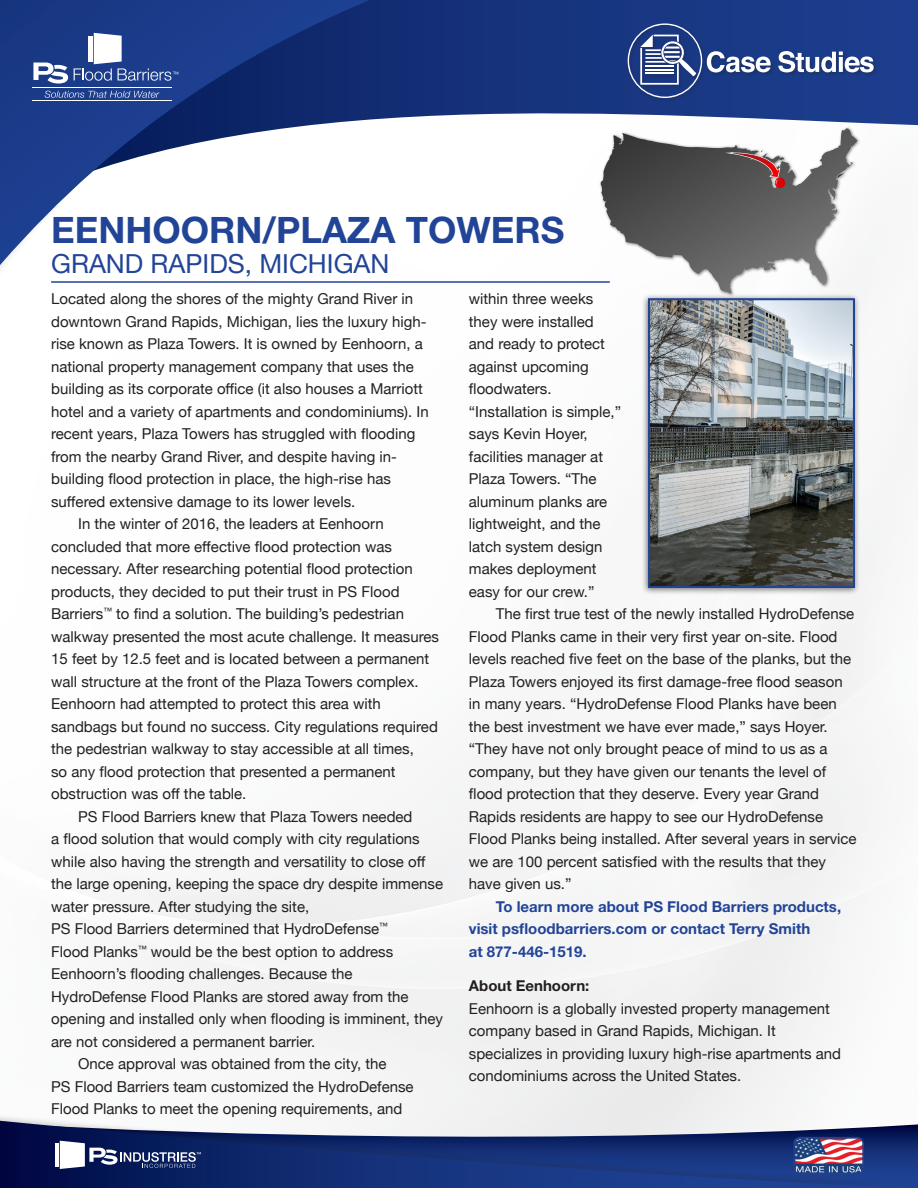
<style>
.page{position:relative;width:918px;height:1188px;background:#fff}
.page>*{position:absolute;margin:0;border:0;box-sizing:border-box;transform-origin:0 0}
.t1{font:700 36.45px "Helvetica Neue";color:#224497}
.t2{font:26.25px "Helvetica Neue";color:#224497}
.t3{font:15px/22.5px "Helvetica Neue";color:#231f20}
.t4{font:700 15px/22.5px "Helvetica Neue";color:#224497}
.t5{font:700 15px "Helvetica Neue";color:#231f20}
</style>
<div class="page">
<svg style="left:660px;top:0;width:258px;height:210px"></svg>
<img style="left:0;top:0;width:660px;height:733px">
<svg style="left:0;top:0;width:370px;height:265px"></svg>
<img style="left:0;top:1110px;width:918px;height:78px">
<svg style="left:0;top:1121px;width:899px;height:67px;background:#3c5088"></svg>
<div style="left:599px;top:126px;width:262px;height:171px;background:#231f20;opacity:.6"></div>
<svg style="left:613px;top:130px;width:232px;height:58px"></svg>
<hr style="left:51px;top:281px;width:559px;height:2px;background:#224497">
<div style="left:641px;top:293px;width:219px;height:302px;background:#231f20;opacity:.6"></div>
<img style="left:651px;top:301px;width:201px;height:284px">
<div style="left:648px;top:298px;width:207px;height:290px;border:2px solid #224497"></div>
<img style="left:794px;top:1138px;width:69px;height:36px">
<div style="left:793px;top:1137px;width:71px;height:37px;border:2px solid #253f8e;border-radius:6px"></div>
<hr style="left:33px;top:100px;width:139px;height:1px;background:#fff">
<hr style="left:33px;top:88px;width:139px;height:1px;background:#fff">
<svg style="left:74px;top:33px;width:104px;height:48px"></svg>
<svg style="left:45px;top:91px;width:115px;height:7px"></svg>
<svg style="left:33px;top:63px;width:35px;height:21px"></svg>
<div style="left:626px;top:22px;width:252px;height:81px;background:#1a3c8a"></div>
<svg style="left:778px;top:51px;width:96px;height:21px"></svg>
<svg style="left:628px;top:23px;width:143px;height:75px"></svg>
<hr style="left:55px;top:1143px;width:4px;height:23px;background:#fff">
<svg style="left:60px;top:1141px;width:141px;height:28px"></svg>
<p class="t1" style="left:51px;top:207px;width:515px">EENHOORN/PLAZA TOWERS</p>
<p class="t2" style="left:51px;top:245px;width:340px">GRAND RAPIDS, MICHIGAN</p>
<p class="t3" style="left:51px;top:289px;width:379px">Located along the shores of the mighty Grand River in downtown Grand Rapids, Michigan, lies the luxury high&shy;rise known as Plaza Towers. It is owned by Eenhoorn, a national property management company that uses the building as its corporate office (it also houses a Marriott hotel and a variety of apartments and condominiums). In recent years, Plaza Towers has struggled with flooding from the nearby Grand River, and despite having in&shy;building flood protection in place, the high-rise has suffered extensive damage to its lower levels.</p>
<p class="t3" style="left:51px;top:514px;width:389px;text-indent:27px">In the winter of 2016, the leaders at Eenhoorn concluded that more effective flood protection was necessary. After researching potential flood protection products, they decided to put their trust in PS Flood Barriers<sup>™</sup> to find a solution. The building’s pedestrian walkway presented the most acute challenge. It measures 15 feet by 12.5 feet and is located between a permanent wall structure at the front of the Plaza Towers complex.<br>Eenhoorn had attempted to protect this area with sandbags but found no success. City regulations required the pedestrian walkway to stay accessible at all times,<br>so any flood protection that presented a permanent obstruction was off the table.</p>
<p class="t3" style="left:51px;top:806px;width:393px;text-indent:27px">PS Flood Barriers knew that Plaza Towers needed<br>a flood solution that would comply with city regulations while also having the strength and versatility to close off the large opening, keeping the space dry despite immense water pressure. After studying the site,<br>PS Flood Barriers determined that HydroDefense<sup>™<br></sup>Flood Planks<sup>™</sup> would be the best option to address Eenhoorn’s flooding challenges. Because the HydroDefense Flood Planks are stored away from the opening and installed only when flooding is imminent, they are not considered a permanent barrier.</p>
<p class="t3" style="left:51px;top:1054px;width:364px;text-indent:27px">Once approval was obtained from the city, the<br>PS Flood Barriers team customized the HydroDefense<br>Flood Planks to meet the opening requirements, and</p>
<p class="t3" style="left:469px;top:289px;width:154px">within three weeks they were installed and ready to protect against upcoming floodwaters. “Installation is simple,” says Kevin Hoyer, facilities manager at<br>Plaza Towers. “The aluminum planks are lightweight, and the latch system design makes deployment easy for our crew.”</p>
<p class="t3" style="left:469px;top:604px;width:389px;text-indent:27px">The first true test of the newly installed HydroDefense Flood Planks came in their very first year on-site. Flood levels reached five feet on the base of the planks, but the Plaza Towers enjoyed its first damage-free flood season in many years. “HydroDefense Flood Planks have been the best investment we have ever made,” says Hoyer. “They have not only brought peace of mind to us as a company, but they have given our tenants the level of flood protection that they deserve. Every year Grand Rapids residents are happy to see our HydroDefense Flood Planks being installed. After several years in service we are 100 percent satisfied with the results that they have given us.”</p>
<p class="t4" style="left:469px;top:895px;width:374px;text-indent:27px">To learn more about PS Flood Barriers products, visit psfloodbarriers.com or contact Terry Smith<br>at 877-446-1519.</p>
<p class="t5" style="left:469px;top:977px;width:122px">About Eenhoorn:</p>
<p class="t3" style="left:469px;top:998px;width:374px">Eenhoorn is a globally invested property management company based in Grand Rapids, Michigan. It specializes in providing luxury high-rise apartments and condominiums across the United States.</p>
</div>
